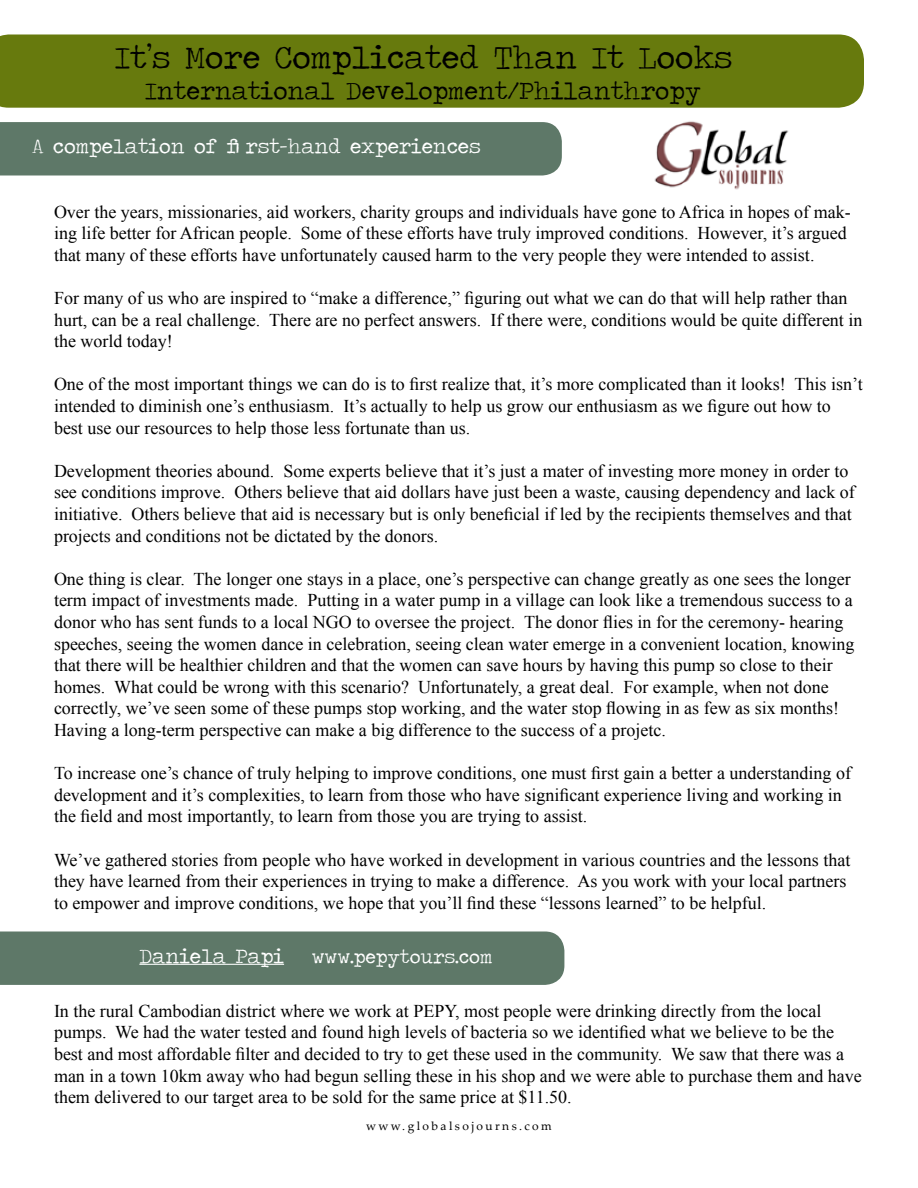
<style>
.page{position:relative;width:918px;height:1188px;background:#fff}
.page>*{position:absolute;margin:0;border:0;box-sizing:border-box;transform-origin:0 0}
.t1{font:33px "Traveling Typewriter";color:#000}
.t2{font:25.5px "Traveling Typewriter";color:#000}
.t3{font:21px "Traveling Typewriter";color:#fff}
.t4{font:19.5px "Traveling Typewriter";color:#fff}
.t5{font:18px/21.6px "Times New Roman";color:#000}
.t6{font:12px "Palatino Linotype";letter-spacing:.2em;color:#000}
</style>
<div class="page">
<div style="left:0;top:34px;width:864px;height:74px;background:#677a0d"></div>
<div style="left:0;top:122px;width:562px;height:53px;background:#5e7868"></div>
<div style="left:0;top:932px;width:564px;height:53px;background:#5e7868"></div>
<hr style="left:139px;top:964px;width:145px;height:1px;background:#fff">
<img style="left:654px;top:121px;width:135px;height:69px">
<h1 class="t1" style="left:115px;top:36px;width:619px">It’s More Complicated Than It Looks</h1>
<h2 class="t2" style="left:145px;top:74px;width:558px">International Development/Philanthropy</h2>
<p class="t3" style="left:32px;top:133px;width:450px">A compelation of first-hand experiences</p>
<p class="t5" style="left:54px;top:201px;width:798px">Over the years, missionaries, aid workers, charity groups and individuals have gone to Africa in hopes of mak&shy;ing life better for African people. Some of these efforts have truly improved conditions. However, it’s argued that many of these efforts have unfortunately caused harm to the very people they were intended to assist.</p>
<p class="t5" style="left:54px;top:287px;width:810px">For many of us who are inspired to “make a difference,” figuring out what we can do that will help rather than hurt, can be a real challenge. There are no perfect answers. If there were, conditions would be quite different in the world today!</p>
<p class="t5" style="left:54px;top:373px;width:810px">One of the most important things we can do is to first realize that, it’s more complicated than it looks! This isn’t intended to diminish one’s enthusiasm. It’s actually to help us grow our enthusiasm as we figure out how to best use our resources to help those less fortunate than us.</p>
<p class="t5" style="left:54px;top:460px;width:802px">Development theories abound. Some experts believe that it’s just a mater of investing more money in order to see conditions improve. Others believe that aid dollars have just been a waste, causing dependency and lack of initiative. Others believe that aid is necessary but is only beneficial if led by the recipients themselves and that projects and conditions not be dictated by the donors.</p>
<p class="t5" style="left:54px;top:568px;width:802px">One thing is clear. The longer one stays in a place, one’s perspective can change greatly as one sees the longer term impact of investments made. Putting in a water pump in a village can look like a tremendous success to a donor who has sent funds to a local NGO to oversee the project. The donor flies in for the ceremony- hearing speeches, seeing the women dance in celebration, seeing clean water emerge in a convenient location, knowing that there will be healthier children and that the women can save hours by having this pump so close to their homes. What could be wrong with this scenario? Unfortunately, a great deal. For example, when not done correctly, we’ve seen some of these pumps stop working, and the water stop flowing in as few as six months!<br>Having a long-term perspective can make a big difference to the success of a projetc.</p>
<p class="t5" style="left:54px;top:762px;width:799px">To increase one’s chance of truly helping to improve conditions, one must first gain a better a understanding of development and it’s complexities, to learn from those who have significant experience living and working in the field and most importantly, to learn from those you are trying to assist.</p>
<p class="t5" style="left:54px;top:849px;width:798px">We’ve gathered stories from people who have worked in development in various countries and the lessons that they have learned from their experiences in trying to make a difference. As you work with your local partners to empower and improve conditions, we hope that you’ll find these “lessons learned” to be helpful.</p>
<p class="t3" style="left:139px;top:942px;width:146px">Daniela Papi</p>
<p class="t4" style="left:312px;top:944px;width:182px">www.pepytours.com</p>
<p class="t5" style="left:54px;top:1000px;width:809px">In the rural Cambodian district where we work at PEPY, most people were drinking directly from the local pumps. We had the water tested and found high levels of bacteria so we identified what we believe to be the best and most affordable filter and decided to try to get these used in the community. We saw that there was a man in a town 10km away who had begun selling these in his shop and we were able to purchase them and have them delivered to our target area to be sold for the same price at $11.50.</p>
<p class="t6" style="left:366px;top:1118px;width:187px">www.globalsojourns.com</p>
</div>
